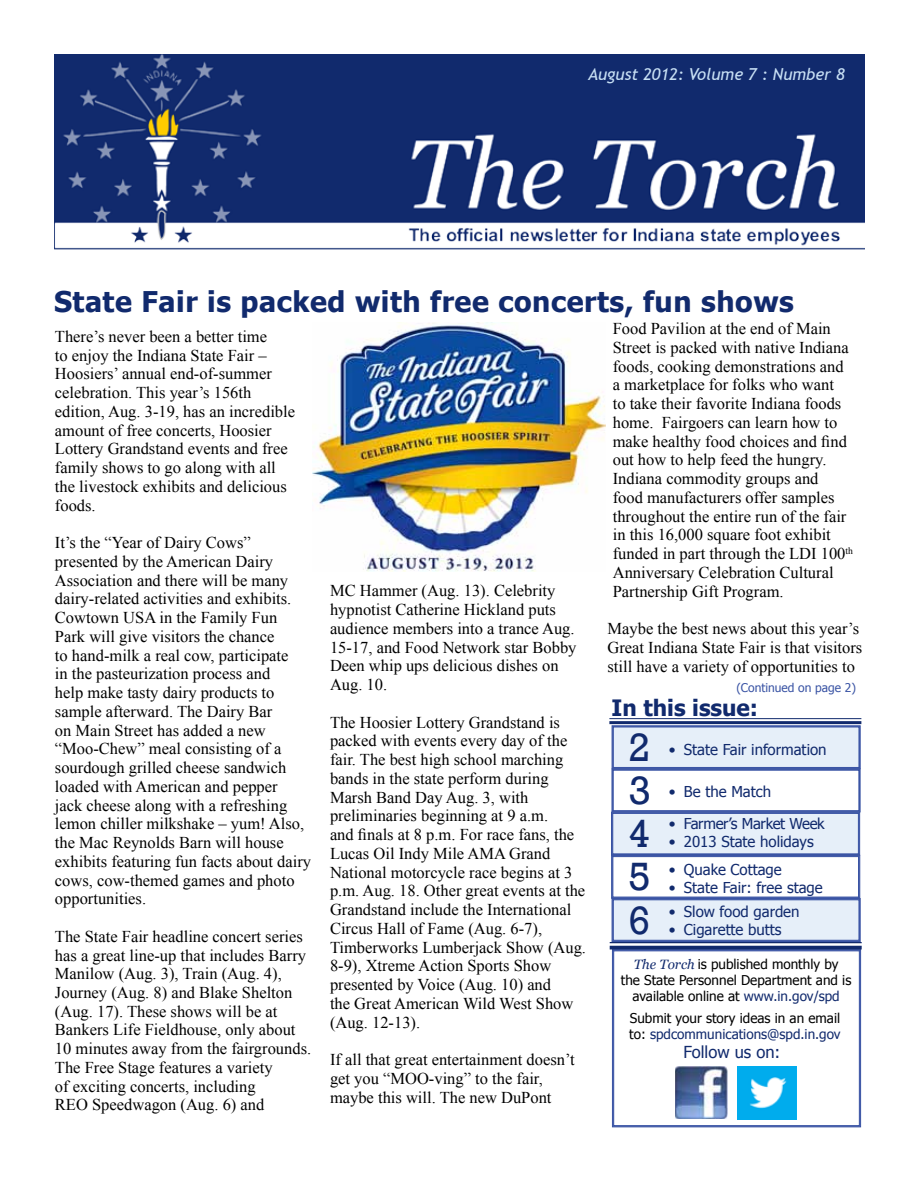
<style>
.page{position:relative;width:918px;height:1188px;background:#fff}
.page>*{position:absolute;margin:0;border:0;box-sizing:border-box;transform-origin:0 0}
.t1{font:40.5px "Rockwell";color:#112a6d}
.t2{font:700 28.5px "Tahoma";letter-spacing:.02em;color:#112a6d}
.t3{font:700 22.5px "Tahoma";color:#112a6d}
.t4{font:16.5px/18.8px "Times New Roman";color:#000}
.t5{font:italic 16.5px "Trebuchet MS";color:#c7dff4}
.t6{font:16.5px "Tahoma";color:#112a6d}
.t7{font:15px "Tahoma";color:#112a6d}
.t8{font:15px "Tahoma";letter-spacing:-.02em;color:#112a6d}
.t9{font:13.5px/16.2px "Tahoma";color:#000;text-align:center}
.t10{font:12px "Tahoma";color:#3953a4}
.s1{font-family:"Georgia";font-style:italic;color:#112a6d}
.s2{color:#112a6d}
</style>
<div class="page">
<img style="left:54px;top:54px;width:810px;height:195px">
<svg style="left:612px;top:949px;width:249px;height:178px"></svg>
<hr style="left:609px;top:718px;width:252px;height:1px;background:#112a6d">
<hr style="left:609px;top:721px;width:252px;height:3px;background:#112a6d">
<img style="left:675px;top:1066px;width:52px;height:52px">
<hr style="left:610px;top:942px;width:252px;height:1px;background:#112a6d">
<hr style="left:610px;top:946px;width:252px;height:3px;background:#112a6d">
<img style="left:738px;top:1066px;width:58px;height:54px">
<svg style="left:611px;top:726px;width:249px;height:216px"></svg>
<div style="left:613px;top:899px;width:247px;height:42px;border:1px solid #3953a4"></div>
<img style="left:313px;top:323px;width:293px;height:248px">
<p class="t5" style="left:588px;top:64px;width:258px">August 2012: Volume 7 : Number 8</p>
<h2 class="t2" style="left:54px;top:282px;width:741px">State Fair is packed with free concerts, fun shows</h2>
<p class="t4" style="left:55px;top:327px;width:242px">There’s never been a better time<br>to enjoy the Indiana State Fair –<br>Hoosiers’ annual end-of-summer celebration. This year’s 156th edition, Aug. 3-19, has an incredible amount of free concerts, Hoosier<br>Lottery Grandstand events and free family shows to go along with all the livestock exhibits and delicious foods.</p>
<p class="t4" style="left:55px;top:533px;width:258px">It’s the “Year of Dairy Cows” presented by the American Dairy<br>Association and there will be many dairy-related activities and exhibits.<br>Cowtown USA in the Family Fun<br>Park will give visitors the chance<br>to hand-milk a real cow, participate<br>in the pasteurization process and<br>help make tasty dairy products to sample afterward. The Dairy Bar<br>on Main Street has added a new “Moo-Chew” meal consisting of a sourdough grilled cheese sandwich loaded with American and pepper<br>jack cheese along with a refreshing lemon chiller milkshake – yum! Also, the Mac Reynolds Barn will house exhibits featuring fun facts about dairy cows, cow-themed games and photo opportunities.</p>
<p class="t4" style="left:55px;top:927px;width:258px">The State Fair headline concert series has a great line-up that includes Barry Manilow (Aug. 3), Train (Aug. 4), Journey (Aug. 8) and Blake Shelton (Aug. 17). These shows will be at Bankers Life Fieldhouse, only about 10 minutes away from the fairgrounds.<br>The Free Stage features a variety<br>of exciting concerts, including<br>REO Speedwagon (Aug. 6) and</p>
<p class="t4" style="left:613px;top:319px;width:242px">Food Pavilion at the end of Main Street is packed with native Indiana foods, cooking demonstrations and a marketplace for folks who want<br>to take their favorite Indiana foods home. Fairgoers can learn how to make healthy food choices and find out how to help feed the hungry.<br>Indiana commodity groups and<br>food manufacturers offer samples throughout the entire run of the fair in this 16,000 square foot exhibit funded in part through the LDI 100<sup>th </sup>Anniversary Celebration Cultural Partnership Gift Program.</p>
<p class="t4" style="left:608px;top:619px;width:256px">Maybe the best news about this year’s<br>Great Indiana State Fair is that visitors still have a variety of opportunities to</p>
<p class="t10" style="left:736px;top:679px;width:121px">(Continued on page 2)</p>
<p class="t4" style="left:330px;top:581px;width:248px">MC Hammer (Aug. 13). Celebrity hypnotist Catherine Hickland puts audience members into a trance Aug.<br>15-17, and Food Network star Bobby<br>Deen whip ups delicious dishes on<br>Aug. 10.</p>
<p class="t4" style="left:330px;top:712px;width:258px">The Hoosier Lottery Grandstand is packed with events every day of the fair. The best high school marching bands in the state perform during<br>Marsh Band Day Aug. 3, with preliminaries beginning at 9 a.m.<br>and finals at 8 p.m. For race fans, the<br>Lucas Oil Indy Mile AMA Grand<br>National motorcycle race begins at 3 p.m. Aug. 18. Other great events at the<br>Grandstand include the International<br>Circus Hall of Fame (Aug. 6-7),<br>Timberworks Lumberjack Show (Aug.<br>8-9), Xtreme Action Sports Show presented by Voice (Aug. 10) and<br>the Great American Wild West Show (Aug. 12-13).</p>
<p class="t4" style="left:330px;top:1050px;width:246px">If all that great entertainment doesn’t get you “MOO-ving” to the fair, maybe this will. The new DuPont</p>
<h3 class="t3" style="left:612px;top:692px;width:148px">In this issue:</h3>
<h1 class="t1" style="left:629px;top:724px;width:23px">2</h1>
<p class="t7" style="left:669px;top:739px;width:159px">• State Fair information</p>
<h1 class="t1" style="left:629px;top:767px;width:23px">3</h1>
<p class="t7" style="left:669px;top:781px;width:104px">• Be the Match</p>
<p class="t8" style="left:669px;top:814px;width:157px">• Farmer’s Market Week</p>
<p class="t7" style="left:669px;top:832px;width:146px">• 2013 State holidays</p>
<h1 class="t1" style="left:629px;top:810px;width:23px">4</h1>
<h1 class="t1" style="left:628px;top:853px;width:23px">5</h1>
<p class="t7" style="left:669px;top:859px;width:114px">• Quake Cottage</p>
<p class="t7" style="left:669px;top:877px;width:155px">• State Fair: free stage</p>
<p class="t7" style="left:669px;top:901px;width:132px">• Slow food garden</p>
<p class="t7" style="left:669px;top:919px;width:114px">• Cigarette butts</p>
<h1 class="t1" style="left:628px;top:897px;width:23px">6</h1>
<p class="t9" style="left:621px;top:955px;width:232px"><span class="s1">The Torch</span> is published monthly by<br>the State Personnel Department and is available online at <span class="s2">www.in.gov/spd</span></p>
<p class="t9" style="left:629px;top:1009px;width:213px;text-align:left">Submit your story ideas in an email to: <span class="s2">spdcommunications@spd.in.gov</span></p>
<p class="t6" style="left:684px;top:1041px;width:98px">Follow us on:</p>
</div>
